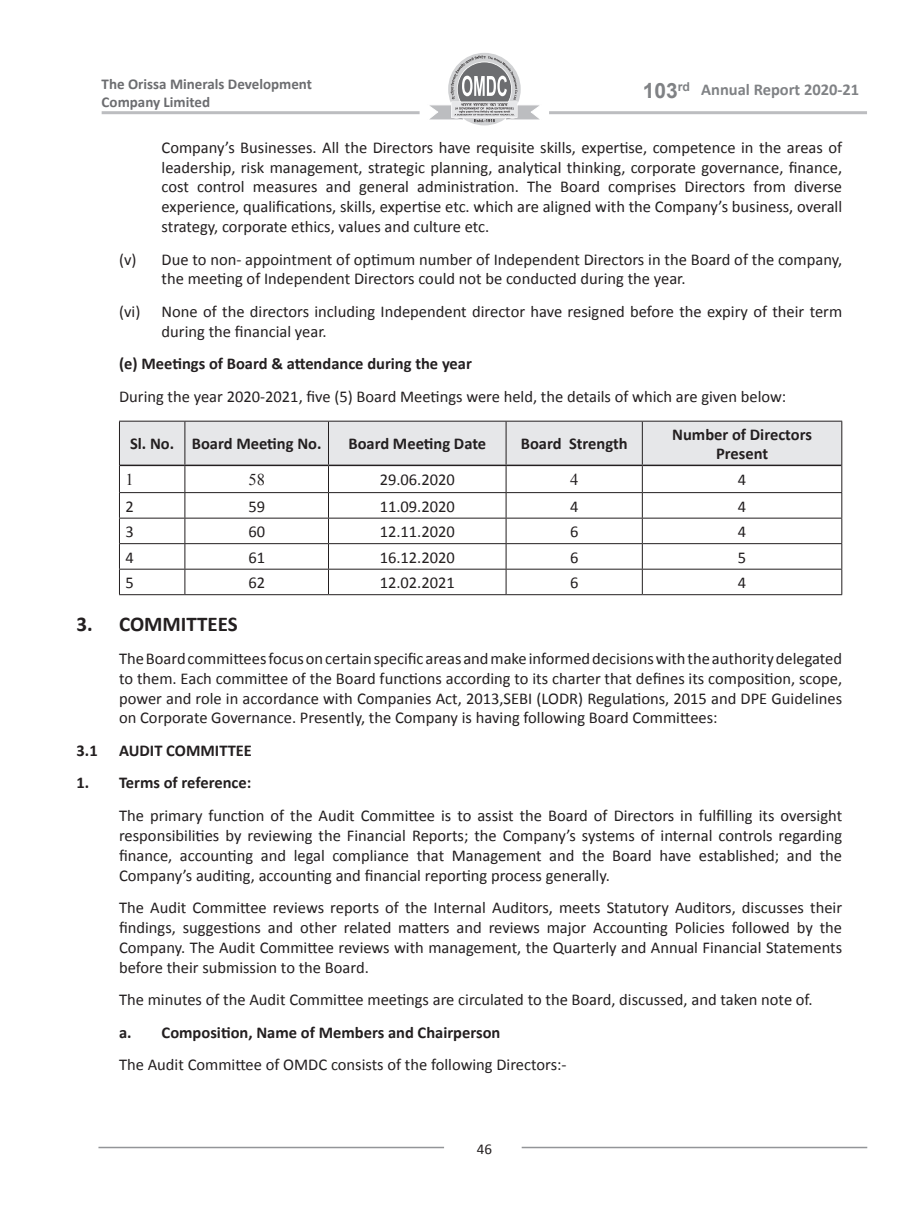
<style>
.page{position:relative;width:906px;height:1217px;background:#fff}
.page>*{position:absolute;margin:0;border:0;box-sizing:border-box;transform-origin:0 0}
.t1{font:700 21px "Calibri";color:#231f20}
.t2{font:16.5px/19.8px "Calibri";color:#231f20;text-align:justify}
.t3{font:700 16.5px/19.8px "Calibri";color:#231f20;text-align:center}
.t4{font:700 16.5px "Calibri";color:#808285}
.t5{font:16.5px "Times New Roman";color:#231f20}
.t6{font:700 15px/18px "Calibri";color:#6c6d70}
.t7{font:15px "Calibri";color:#231f20}
.s1{font-family:"Arial";font-size:21px}
</style>
<div class="page">
<svg style="left:429px;top:55px;width:111px;height:67px"></svg>
<hr style="left:98px;top:1146px;width:346px;height:1px;background:#939598">
<hr style="left:522px;top:1146px;width:345px;height:1px;background:#939598">
<hr style="left:102px;top:111px;width:317px;height:3px;background:#bcbdc0">
<hr style="left:549px;top:111px;width:318px;height:3px;background:#bcbdc0">
<hr style="left:119px;top:420px;width:66px;height:1px;background:#231f20">
<hr style="left:185px;top:420px;width:143px;height:1px;background:#231f20">
<hr style="left:328px;top:420px;width:178px;height:1px;background:#231f20">
<hr style="left:506px;top:420px;width:136px;height:1px;background:#231f20">
<hr style="left:642px;top:420px;width:200px;height:1px;background:#231f20">
<svg style="left:119px;top:421px;width:723px;height:173px"></svg>
<hr style="left:119px;top:594px;width:66px;height:1px;background:#231f20">
<hr style="left:185px;top:594px;width:143px;height:1px;background:#231f20">
<hr style="left:328px;top:594px;width:178px;height:1px;background:#231f20">
<hr style="left:506px;top:594px;width:136px;height:1px;background:#231f20">
<hr style="left:642px;top:594px;width:200px;height:1px;background:#231f20">
<hr style="left:120px;top:464px;width:65px;height:2px;background:#231f20">
<hr style="left:185px;top:464px;width:143px;height:2px;background:#231f20">
<hr style="left:328px;top:464px;width:178px;height:2px;background:#231f20">
<hr style="left:506px;top:464px;width:136px;height:2px;background:#231f20">
<hr style="left:642px;top:464px;width:199px;height:2px;background:#231f20">
<p class="t6" style="left:102px;top:75px;width:212px">The Orissa Minerals Development<br>Company Limited</p>
<p class="t4" style="left:642px;top:79px;width:218px"><span class="s1">103</span><sup>rd</sup> Annual Report 2020-21</p>
<p class="t2" style="left:162px;top:137px;width:682px">Company’s Businesses. All the Directors have requisite skills, expertise, competence in the areas of leadership, risk management, strategic planning, analytical thinking, corporate governance, finance, cost control measures and general administration. The Board comprises Directors from diverse experience, qualifications, skills, expertise etc. which are aligned with the Company’s business, overall strategy, corporate ethics, values and culture etc.</p>
<p class="t2" style="left:162px;top:249px;width:682px;text-indent:-43px">(v) Due to non- appointment of optimum number of Independent Directors in the Board of the company, the meeting of Independent Directors could not be conducted during the year.</p>
<p class="t2" style="left:162px;top:301px;width:682px;text-indent:-43px">(vi) None of the directors including Independent director have resigned before the expiry of their term during the financial year.</p>
<p class="t3" style="left:119px;top:354px;width:354px">(e) Meetings of Board &amp; attendance during the year</p>
<p class="t2" style="left:119px;top:386px;width:669px">During the year 2020-2021, five (5) Board Meetings were held, the details of which are given below:</p>
<p class="t3" style="left:130px;top:434px;width:193px">Sl. No. Board Meeting No.</p>
<p class="t3" style="left:348px;top:434px;width:139px">Board Meeting Date</p>
<p class="t3" style="left:521px;top:434px;width:108px">Board Strength</p>
<p class="t3" style="left:672px;top:424px;width:141px">Number of Directors<br>Present</p>
<p class="t5" style="left:125px;top:468px;width:10px">1</p>
<p class="t5" style="left:248px;top:468px;width:18px">58</p>
<p class="t2" style="left:380px;top:469px;width:77px">29.06.2020</p>
<p class="t5" style="left:570px;top:468px;width:10px">4</p>
<p class="t2" style="left:738px;top:469px;width:10px">4</p>
<p class="t2" style="left:125px;top:496px;width:10px">2</p>
<p class="t2" style="left:248px;top:496px;width:18px">59</p>
<p class="t2" style="left:380px;top:496px;width:77px">11.09.2020</p>
<p class="t2" style="left:570px;top:496px;width:10px">4</p>
<p class="t2" style="left:738px;top:496px;width:10px">4</p>
<p class="t2" style="left:125px;top:521px;width:10px">3</p>
<p class="t2" style="left:248px;top:521px;width:18px">60</p>
<p class="t2" style="left:380px;top:521px;width:77px">12.11.2020</p>
<p class="t2" style="left:570px;top:521px;width:10px">6</p>
<p class="t2" style="left:738px;top:521px;width:10px">4</p>
<p class="t2" style="left:125px;top:547px;width:10px">4</p>
<p class="t2" style="left:248px;top:547px;width:18px">61</p>
<p class="t2" style="left:380px;top:547px;width:77px">16.12.2020</p>
<p class="t2" style="left:570px;top:547px;width:10px">6</p>
<p class="t2" style="left:738px;top:547px;width:10px">5</p>
<p class="t2" style="left:125px;top:572px;width:10px">5</p>
<p class="t2" style="left:248px;top:572px;width:18px">62</p>
<p class="t2" style="left:380px;top:572px;width:77px">12.02.2021</p>
<p class="t2" style="left:570px;top:572px;width:10px">6</p>
<p class="t2" style="left:738px;top:572px;width:10px">4</p>
<p class="t1" style="left:77px;top:610px;width:163px">3. COMMITTEES</p>
<p class="t2" style="left:119px;top:648px;width:724px">The Board committees focus on certain specific areas and make informed decisions with the authority delegated to them. Each committee of the Board functions according to its charter that defines its composition, scope, power and role in accordance with Companies Act, 2013,SEBI (LODR) Regulations, 2015 and DPE Guidelines on Corporate Governance. Presently, the Company is having following Board Committees:</p>
<p class="t3" style="left:77px;top:740px;width:23px">3.1</p>
<p class="t3" style="left:119px;top:740px;width:134px">AUDIT COMMITTEE</p>
<p class="t3" style="left:77px;top:773px;width:176px">1. Terms of reference:</p>
<p class="t2" style="left:119px;top:805px;width:724px">The primary function of the Audit Committee is to assist the Board of Directors in fulfilling its oversight responsibilities by reviewing the Financial Reports; the Company’s systems of internal controls regarding finance, accounting and legal compliance that Management and the Board have established; and the Company’s auditing, accounting and financial reporting process generally.</p>
<p class="t2" style="left:119px;top:897px;width:724px">The Audit Committee reviews reports of the Internal Auditors, meets Statutory Auditors, discusses their findings, suggestions and other related matters and reviews major Accounting Policies followed by the Company. The Audit Committee reviews with management, the Quarterly and Annual Financial Statements before their submission to the Board.</p>
<p class="t2" style="left:119px;top:989px;width:695px">The minutes of the Audit Committee meetings are circulated to the Board, discussed, and taken note of.</p>
<p class="t3" style="left:119px;top:1022px;width:383px">a. Composition, Name of Members and Chairperson</p>
<p class="t2" style="left:119px;top:1054px;width:449px">The Audit Committee of OMDC consists of the following Directors:-</p>
<p class="t7" style="left:477px;top:1138px;width:17px">46</p>
</div>
